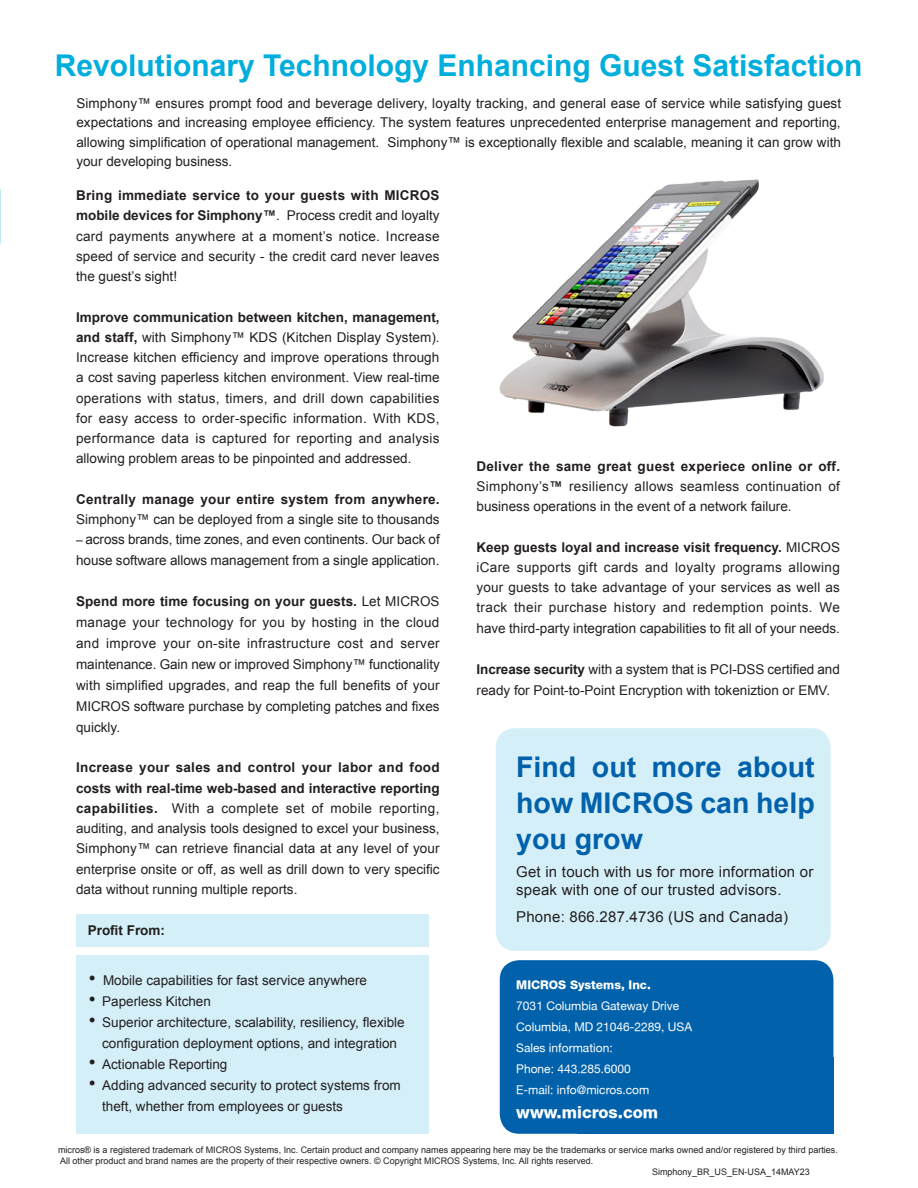
<style>
.page{position:relative;width:918px;height:1188px;background:#fff}
.page>*{position:absolute;margin:0;border:0;box-sizing:border-box;transform-origin:0 0}
.Content_-_Headline{font:700 30px "Arial";color:#00aedc}
.Back_-_Box_1_-_Headl{font:700 28.5px/36px "Arial";color:#0161aa;text-align:justify}
.t1{font:800 16.5px "Helvetica Neue";color:#fff}
.Back_-_Box_1_-_Text{font:15px/18px "Arial";letter-spacing:.015em;color:#231f20}
.intro{font:13.5px/20.2px "Arial";color:#231f20;text-align:justify}
.Content_-_Intro{font:13.5px/21px "Arial";color:#231f20;text-align:center}
.intro-2{font:700 13.5px "Arial";color:#231f20}
.t2{font:12px "Helvetica Neue Roman";color:#fff}
.t3{font:800 12px "Helvetica Neue";color:#fff}
.Content_-_Intro-2{font:9px "Arial";color:#231f20}
.s1{font-weight:700}
.s2{font-size:12px}
.s3{font-size:19.5px}
</style>
<div class="page">
<div style="left:500px;top:960px;width:333px;height:174px;background:#0161aa;border-radius:19px"></div>
<div style="left:496px;top:728px;width:335px;height:223px;background:#d4eff8;border-radius:19px"></div>
<div style="left:577px;top:1058px;width:256px;height:76px;background:#0161aa"></div>
<img style="left:499px;top:179px;width:325px;height:248px">
<div style="left:76px;top:955px;width:353px;height:179px;background:#d4eff8"></div>
<div style="left:76px;top:915px;width:353px;height:32px;background:#d4eff8"></div>
<p class="Content_-_Headline" style="left:55px;top:45px;width:809px">Revolutionary Technology Enhancing Guest Satisfaction</p>
<p class="intro" style="left:76px;top:94px;width:766px;line-height:19.5px">Simphony™ ensures prompt food and beverage delivery, loyalty tracking, and general ease of service while satisfying guest expectations and increasing employee efficiency. The system features unprecedented enterprise management and reporting, allowing simplification of operational management. Simphony™ is exceptionally flexible and scalable, meaning it can grow with your developing business.</p>
<p class="intro" style="left:76px;top:185px;width:365px"><span class="s1">Bring immediate service to your guests with MICROS mobile devices for Simphony™</span>. Process credit and loyalty card payments anywhere at a moment’s notice. Increase speed of service and security - the credit card never leaves the guest’s sight!</p>
<p class="intro" style="left:76px;top:307px;width:365px"><span class="s1">Improve communication between kitchen, management, and staff,</span> with Simphony™ KDS (Kitchen Display System).<br>Increase kitchen efficiency and improve operations through a cost saving paperless kitchen environment. View real-time operations with status, timers, and drill down capabilities for easy access to order-specific information. With KDS, performance data is captured for reporting and analysis allowing problem areas to be pinpointed and addressed.</p>
<p class="intro" style="left:76px;top:489px;width:365px"><span class="s1">Centrally manage your entire system from anywhere.<br></span>Simphony™ can be deployed from a single site to thousands</p>
<p class="intro" style="left:76px;top:530px;width:365px"><span class="s2">–</span> across brands, time zones, and even continents. Our back of house software allows management from a single application.</p>
<p class="intro" style="left:76px;top:591px;width:365px;line-height:21px"><span class="s1">Spend more time focusing on your guests.</span> Let MICROS manage your technology for you by hosting in the cloud and improve your on-site infrastructure cost and server maintenance. Gain new or improved Simphony™ functionality with simplified upgrades, and reap the full benefits of your MICROS software purchase by completing patches and fixes quickly.</p>
<p class="intro" style="left:76px;top:758px;width:365px"><span class="s1">Increase your sales and control your labor and food costs with real-time web-based and interactive reporting capabilities.</span> With a complete set of mobile reporting, auditing, and analysis tools designed to excel your business, Simphony™ can retrieve financial data at any level of your enterprise onsite or off, as well as drill down to very specific data without running multiple reports.</p>
<p class="intro-2" style="left:88px;top:921px;width:79px">Profit From:</p>
<p class="Content_-_Intro" style="left:89px;top:970px;width:280px"><span class="s3">•</span> Mobile capabilities for fast service anywhere</p>
<p class="Content_-_Intro" style="left:89px;top:991px;width:124px"><span class="s3">•</span> Paperless Kitchen</p>
<p class="Content_-_Intro" style="left:89px;top:1012px;width:318px"><span class="s3">•</span> Superior architecture, scalability, resiliency, flexible configuration deployment options, and integration</p>
<p class="Content_-_Intro" style="left:89px;top:1054px;width:140px"><span class="s3">•</span> Actionable Reporting</p>
<p class="Content_-_Intro" style="left:102px;top:1075px;width:300px;text-align:left;text-indent:-14px"><span class="s3">•</span> Adding advanced security to protect systems from theft, whether from employees or guests</p>
<p class="intro" style="left:477px;top:456px;width:365px"><span class="s1">Deliver the same great guest experiece online or off.<br></span>Simphony’s<span class="s1">™</span> resiliency allows seamless continuation of business operations in the event of a network failure.</p>
<p class="intro" style="left:477px;top:537px;width:365px"><span class="s1">Keep guests loyal and increase visit frequency.</span> MICROS iCare supports gift cards and loyalty programs allowing your guests to take advantage of your services as well as track their purchase history and redemption points. We have third-party integration capabilities to fit all of your needs.</p>
<p class="intro" style="left:477px;top:659px;width:365px;line-height:21px"><span class="s1">Increase security</span> with a system that is PCI-DSS certified and ready for Point-to-Point Encryption with tokeniztion or EMV.</p>
<p class="Back_-_Box_1_-_Headl" style="left:516px;top:749px;width:300px">Find out more about how MICROS can help you grow</p>
<p class="Back_-_Box_1_-_Text" style="left:516px;top:863px;width:299px">Get in touch with us for more information or speak with one of our trusted advisors.</p>
<p class="Back_-_Box_1_-_Text" style="left:516px;top:908px;width:273px">Phone: 866.287.4736 (US and Canada)</p>
<p class="t3" style="left:516px;top:978px;width:136px">MICROS Systems, Inc.</p>
<p class="t2" style="left:516px;top:999px;width:164px">7031 Columbia Gateway Drive</p>
<p class="t2" style="left:516px;top:1020px;width:177px">Columbia, MD 21046-2289, USA</p>
<p class="t2" style="left:516px;top:1041px;width:98px">Sales information:</p>
<p class="t2" style="left:516px;top:1062px;width:116px">Phone: 443.285.6000</p>
<p class="t2" style="left:516px;top:1083px;width:134px">E-mail: info@micros.com</p>
<p class="t1" style="left:516px;top:1103px;width:143px">www.micros.com</p>
<p class="Content_-_Intro-2" style="left:58px;top:1144px;width:781px">micros® is a registered trademark of MICROS Systems, Inc. Certain product and company names appearing here may be the trademarks or service marks owned and/or registered by third parties.</p>
<p class="Content_-_Intro-2" style="left:60px;top:1155px;width:535px">All other product and brand names are the property of their respective owners. © Copyright MICROS Systems, Inc. All rights reserved.</p>
<p class="Content_-_Intro-2" style="left:652px;top:1166px;width:159px">Simphony_BR_US_EN-USA_14MAY23</p>
</div>
